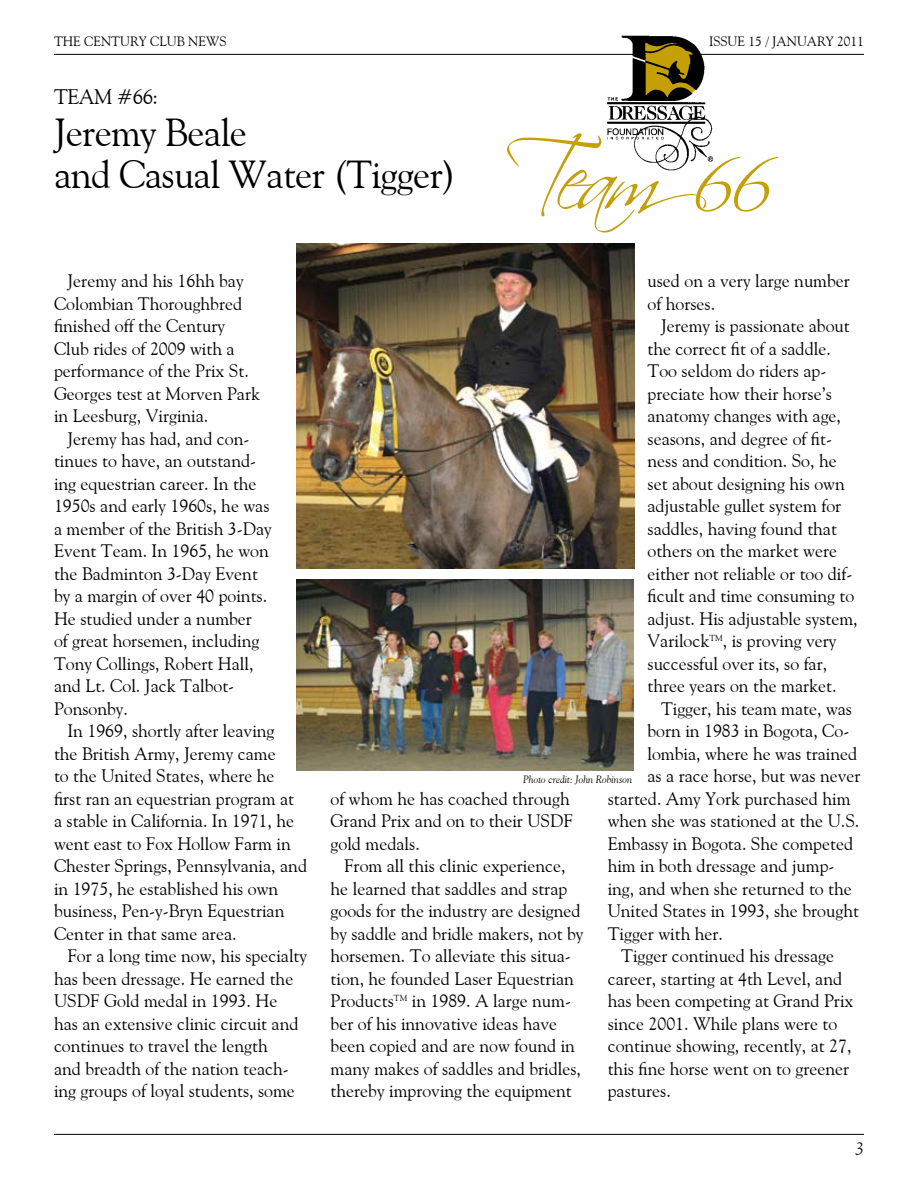
<style>
.page{position:relative;width:918px;height:1188px;background:#fff}
.page>*{position:absolute;margin:0;border:0;box-sizing:border-box;transform-origin:0 0}
.t1{font:90px "Scriptina";letter-spacing:-.115em;color:#c49f06}
.t2{font:39px/42px "Goudy Old Style BT";letter-spacing:-.02em;color:#000}
.t3{font:21px "Goudy Old Style BT";color:#000}
.t4{font:18px/22.5px "Goudy Old Style BT";color:#000}
.t5{font:italic 18px "Goudy Old Style BT";color:#000}
.t6{font:13.5px "Goudy Old Style BT";color:#000}
.t7{font:italic 10.5px "Goudy Old Style BT";color:#000}
</style>
<div class="page">
<hr style="left:54px;top:1134px;width:810px;height:1px;background:#000">
<hr style="left:54px;top:54px;width:810px;height:1px;background:#000">
<img style="left:606px;top:35px;width:107px;height:135px">
<img style="left:296px;top:243px;width:338px;height:326px">
<img style="left:296px;top:579px;width:337px;height:192px">
<p class="t6" style="left:54px;top:33px;width:115px">The Century Club</p>
<p class="t6" style="left:188px;top:33px;width:40px">News</p>
<p class="t6" style="left:709px;top:33px;width:156px">Issue 15 / January 2011</p>
<p class="t3" style="left:54px;top:83px;width:30px">Team</p>
<p class="t3" style="left:117px;top:83px;width:43px">#66:</p>
<h2 class="t2" style="left:54px;top:110px;width:404px">Jeremy Beale<br>and Casual Water (Tigger)</h2>
<h1 class="t1" style="left:504px;top:125px;width:268px">Team66</h1>
<p class="t4" style="left:54px;top:270px;width:208px;text-indent:14px">Jeremy and his 16hh bay<br>Colombian Thoroughbred finished off the Century<br>Club rides of 2009 with a performance of the Prix St.<br>Georges test at Morven Park in Leesburg, Virginia.</p>
<p class="t4" style="left:54px;top:427px;width:219px;text-indent:14px">Jeremy has had, and con&shy;tinues to have, an outstand&shy;ing equestrian career. In the<br>1950s and early 1960s, he was a member of the British 3-Day<br>Event Team. In 1965, he won the Badminton 3-Day Event by a margin of over 40 points.<br>He studied under a number<br>of great horsemen, including<br>Tony Collings, Robert Hall, and Lt. Col. Jack Talbot-<br>Ponsonby.</p>
<p class="t4" style="left:54px;top:720px;width:255px;text-indent:14px">In 1969, shortly after leaving<br>the British Army, Jeremy came<br>to the United States, where he<br>first ran an equestrian program at<br>a stable in California. In 1971, he went east to Fox Hollow Farm in<br>Chester Springs, Pennsylvania, and in 1975, he established his own business, Pen-y-Bryn Equestrian<br>Center in that same area.</p>
<p class="t4" style="left:54px;top:945px;width:255px;text-indent:14px">For a long time now, his specialty has been dressage. He earned the<br>USDF Gold medal in 1993. He<br>has an extensive clinic circuit and continues to travel the length<br>and breadth of the nation teach&shy;ing groups of loyal students, some</p>
<p class="t4" style="left:648px;top:270px;width:204px">used on a very large number of horses.</p>
<p class="t4" style="left:648px;top:315px;width:212px;text-indent:14px">Jeremy is passionate about the correct fit of a saddle.<br>Too seldom do riders ap&shy;preciate how their horse’s anatomy changes with age, seasons, and degree of fit&shy;ness and condition. So, he set about designing his own adjustable gullet system for saddles, having found that others on the market were either not reliable or too dif&shy;ficult and time consuming to adjust. His adjustable system,<br>Varilock<sup>TM</sup>, is proving very successful over its, so far, three years on the market.</p>
<p class="t4" style="left:661px;top:697px;width:193px">Tigger, his team mate, was</p>
<p class="t4" style="left:648px;top:720px;width:203px">born in 1983 in Bogota, Co-</p>
<p class="t4" style="left:648px;top:742px;width:211px">lombia, where he was trained</p>
<p class="t4" style="left:648px;top:765px;width:215px">as a race horse, but was never</p>
<p class="t4" style="left:608px;top:787px;width:244px">started. Amy York purchased him</p>
<p class="t4" style="left:608px;top:810px;width:253px">when she was stationed at the U.S.</p>
<p class="t4" style="left:608px;top:832px;width:247px">Embassy in Bogota. She competed</p>
<p class="t4" style="left:608px;top:855px;width:228px">him in both dressage and jump-</p>
<p class="t4" style="left:608px;top:877px;width:246px">ing, and when she returned to the</p>
<p class="t4" style="left:608px;top:900px;width:253px">United States in 1993, she brought</p>
<p class="t4" style="left:608px;top:922px;width:117px">Tigger with her.</p>
<p class="t4" style="left:621px;top:945px;width:214px">Tigger continued his dressage</p>
<p class="t4" style="left:608px;top:967px;width:236px">career, starting at 4th Level, and</p>
<p class="t4" style="left:608px;top:990px;width:247px">has been competing at Grand Prix</p>
<p class="t4" style="left:608px;top:1012px;width:231px">since 2001. While plans were to</p>
<p class="t4" style="left:608px;top:1035px;width:245px">continue showing, recently, at 27,</p>
<p class="t4" style="left:608px;top:1057px;width:243px">this fine horse went on to greener</p>
<p class="t4" style="left:608px;top:1080px;width:65px">pastures.</p>
<p class="t7" style="left:523px;top:773px;width:111px">Photo credit: John Robinson</p>
<p class="t4" style="left:331px;top:787px;width:244px">of whom he has coached through<br>Grand Prix and on to their USDF gold medals.</p>
<p class="t4" style="left:331px;top:854px;width:254px;text-indent:14px">From all this clinic experience, he learned that saddles and strap goods for the industry are designed by saddle and bridle makers, not by horsemen. To alleviate this situa&shy;tion, he founded Laser Equestrian Products<sup>TM</sup> in 1989. A large num&shy;ber of his innovative ideas have been copied and are now found in many makes of saddles and bridles, thereby improving the equipment</p>
<p class="t5" style="left:855px;top:1138px;width:10px">3</p>
</div>
